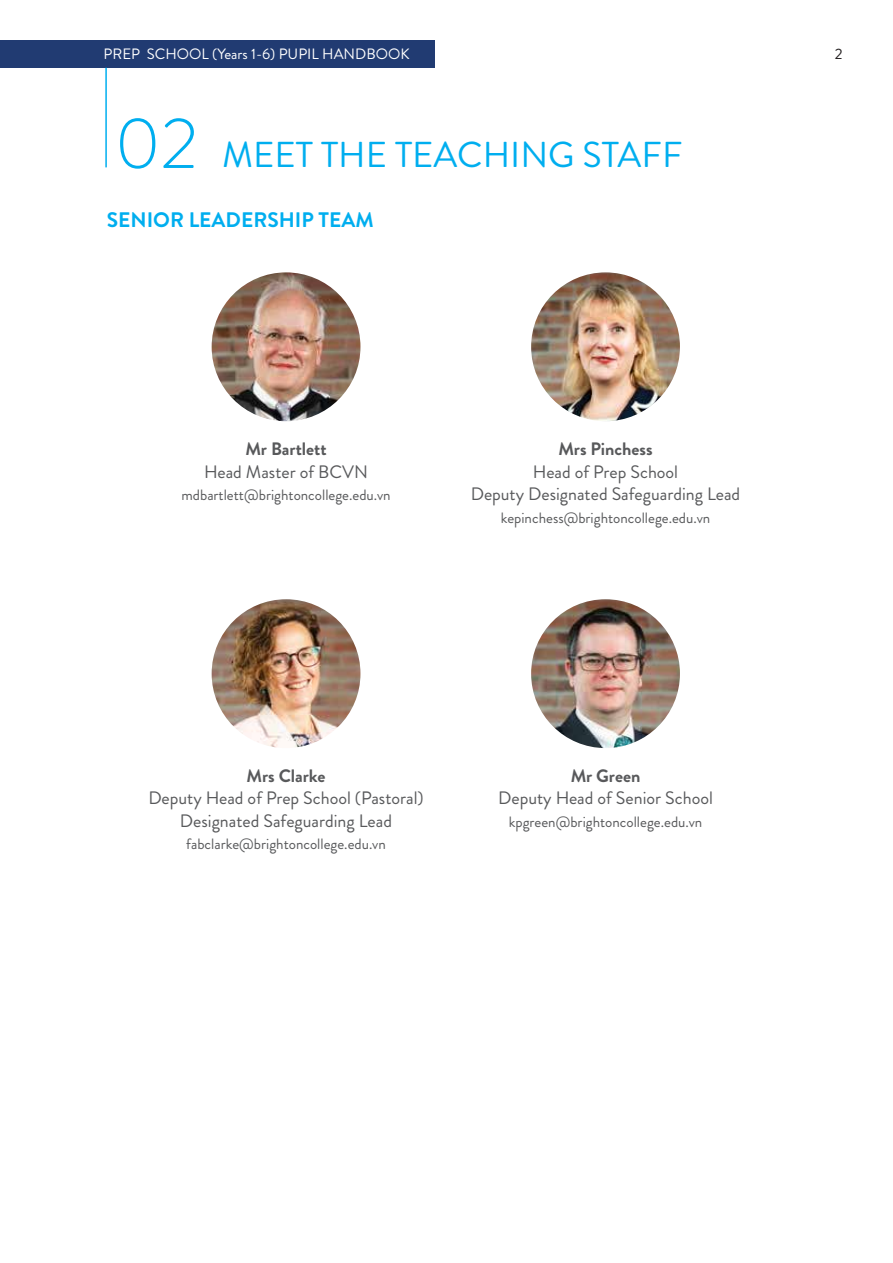
<style>
.page{position:relative;width:893px;height:1263px;background:#fff}
.page>*{position:absolute;margin:0;border:0;box-sizing:border-box;transform-origin:0 0}
.t1{font:300 72px "Brandon Grotesque";color:#00aeef}
.t2{font:36px "Brandon Grotesque";color:#00aeef}
.t3{font:700 21px "Brandon Grotesque";color:#00aeef}
.t4{font:18px/22.5px "Brandon Grotesque";color:#58595b;text-align:center}
.t5{font:700 18px "Brandon Grotesque";color:#58595b}
.t6{font:15px "Brandon Grotesque";color:#58595b}
.t7{font:15px "Brandon Grotesque";color:#fff}
.t8{font:15px "Brandon Grotesque";color:#231f20}
</style>
<div class="page">
<div style="left:0;top:40px;width:435px;height:28px;background:#213b72"></div>
<hr style="left:105px;top:68px;width:2px;height:99px;background:#00aeef">
<img style="left:212px;top:272px;width:148px;height:149px;border-radius:74px">
<img style="left:531px;top:272px;width:149px;height:149px;border-radius:74px">
<img style="left:531px;top:599px;width:149px;height:149px;border-radius:74px">
<img style="left:212px;top:599px;width:148px;height:149px;border-radius:74px">
<p class="t7" style="left:103px;top:43px;width:308px">PREP SCHOOL (Years 1-6) PUPIL HANDBOOK</p>
<h1 class="t1" style="left:115px;top:94px;width:85px">02</h1>
<h2 class="t2" style="left:222px;top:130px;width:462px">MEET THE TEACHING STAFF</h2>
<p class="t3" style="left:107px;top:205px;width:268px">SENIOR LEADERSHIP TEAM</p>
<p class="t5" style="left:245px;top:436px;width:83px">Mr Bartlett</p>
<p class="t4" style="left:204px;top:460px;width:165px">Head Master of BCVN</p>
<p class="t6" style="left:181px;top:485px;width:211px">mdbartlett@brightoncollege.edu.vn</p>
<p class="t5" style="left:558px;top:436px;width:96px">Mrs Pinchess</p>
<p class="t4" style="left:471px;top:460px;width:271px">Head of Prep School<br>Deputy Designated Safeguarding Lead</p>
<p class="t6" style="left:501px;top:507px;width:211px">kepinchess@brightoncollege.edu.vn</p>
<p class="t8" style="left:835px;top:43px;width:9px">2</p>
<p class="t5" style="left:246px;top:763px;width:81px">Mrs Clarke</p>
<p class="t4" style="left:148px;top:787px;width:277px">Deputy Head of Prep School (Pastoral)<br>Designated Safeguarding Lead</p>
<p class="t6" style="left:186px;top:834px;width:201px">fabclarke@brightoncollege.edu.vn</p>
<p class="t5" style="left:571px;top:763px;width:71px">Mr Green</p>
<p class="t4" style="left:498px;top:787px;width:216px">Deputy Head of Senior School</p>
<p class="t6" style="left:509px;top:811px;width:195px">kpgreen@brightoncollege.edu.vn</p>
</div>
